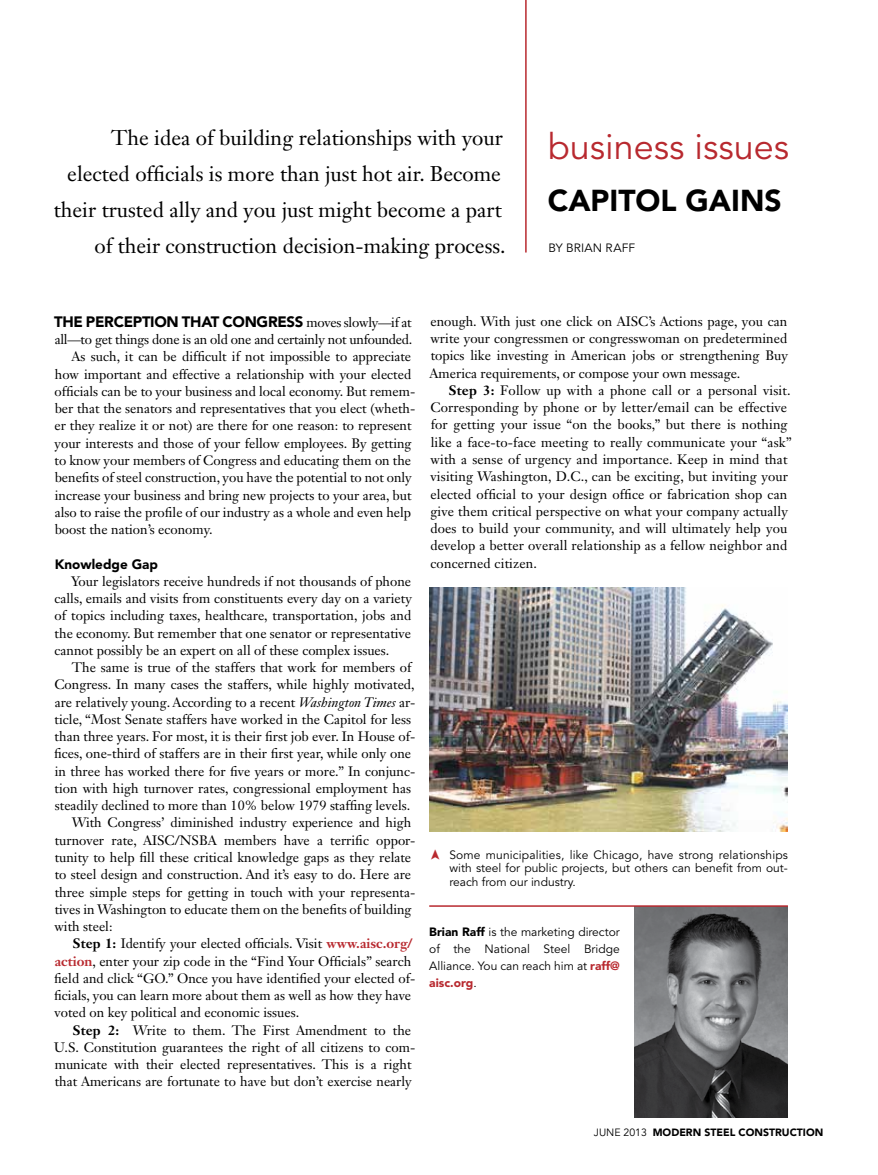
<style>
.page{position:relative;width:878px;height:1175px;background:#fff}
.page>*{position:absolute;margin:0;border:0;box-sizing:border-box;transform-origin:0 0}
.t1{font:36px "Avenir LT Std";color:#b8292f}
.t2{font:900 30px "Avenir LT Std";color:#000}
.t3{font:21px/36px "Janson Text LT Std";color:#000;text-align:right}
.t4{font:900 15px "Avenir LT Std";letter-spacing:-.02em;color:#000}
.t5{font:13.5px/17.2px "Janson Text LT Std";color:#000;text-align:justify}
.t6{font:13.5px "Janson Text LT Std";letter-spacing:-.02em;color:#000}
.t7{font:900 13.5px "Avenir LT Std";color:#000}
.t8{font:12px/17.2px "Avenir LT Std";color:#000;text-align:justify}
.t9{font:900 10.5px "Avenir LT Std";color:#000}
.s1{font-family:"Janson Text LT Std";font-weight:400;font-size:13.5px}
.s2{font-style:italic}
.s3{font-weight:700}
.s4{font-weight:700;color:#b8292f}
.s5{font-weight:900}
.s6{font-weight:900;color:#b8292f}
.s7{font-weight:400}
</style>
<div class="page">
<hr style="left:525px;top:0;width:1px;height:252px;background:#b8292f">
<img style="left:634px;top:906px;width:154px;height:212px">
<hr style="left:429px;top:905px;width:359px;height:1px;background:#b8292f">
<img style="left:429px;top:587px;width:359px;height:244px">
<h3 class="t3" style="left:54px;top:119px;width:453px">The idea of building relationships with your elected officials is more than just hot air. Become their trusted ally and you just might become a part of their construction decision-making process.</h3>
<h1 class="t1" style="left:548px;top:126px;width:243px">business issues</h1>
<h2 class="t2" style="left:548px;top:182px;width:235px">CAPITOL GAINS</h2>
<p class="t8" style="left:548px;top:240px;width:88px">By brian raff</p>
<p class="t4" style="left:54px;top:312px;width:359px">THE PERCEPTION THAT CONGRESS <span class="s1">moves slowly—if at</span></p>
<p class="t6" style="left:55px;top:331px;width:359px">all—to get things done is an old one and certainly not unfounded.</p>
<p class="t5" style="left:72px;top:348px;width:341px">As such, it can be difficult if not impossible to appreciate</p>
<p class="t5" style="left:55px;top:365px;width:358px">how important and effective a relationship with your elected</p>
<p class="t5" style="left:54px;top:382px;width:362px">officials can be to your business and local economy. But remem-</p>
<p class="t5" style="left:55px;top:400px;width:362px">ber that the senators and representatives that you elect (wheth-</p>
<p class="t5" style="left:54px;top:417px;width:359px">er they realize it or not) are there for one reason: to represent</p>
<p class="t5" style="left:55px;top:434px;width:358px">your interests and those of your fellow employees. By getting</p>
<p class="t5" style="left:55px;top:451px;width:358px">to know your members of Congress and educating them on the</p>
<p class="t5" style="left:55px;top:469px;width:358px">benefits of steel construction, you have the potential to not only</p>
<p class="t5" style="left:55px;top:486px;width:358px">increase your business and bring new projects to your area, but</p>
<p class="t5" style="left:55px;top:503px;width:358px">also to raise the profile of our industry as a whole and even help</p>
<p class="t5" style="left:55px;top:520px;width:159px">boost the nation’s economy.</p>
<p class="t7" style="left:55px;top:555px;width:105px">KNOWLEDGE GAP</p>
<p class="t5" style="left:54px;top:572px;width:359px;text-indent:17px">Your legislators receive hundreds if not thousands of phone calls, emails and visits from constituents every day on a variety of topics including taxes, healthcare, transportation, jobs and the economy. But remember that one senator or representative cannot possibly be an expert on all of these complex issues.</p>
<p class="t5" style="left:72px;top:658px;width:341px">The same is true of the staffers that work for members of</p>
<p class="t5" style="left:54px;top:676px;width:362px">Congress. In many cases the staffers, while highly motivated,</p>
<p class="t5" style="left:55px;top:693px;width:362px">are relatively young. According to a recent <span class="s2">Washington Times</span> ar-</p>
<p class="t5" style="left:55px;top:710px;width:358px">ticle, “Most Senate staffers have worked in the Capitol for less</p>
<p class="t5" style="left:55px;top:727px;width:362px">than three years. For most, it is their first job ever. In House of-</p>
<p class="t5" style="left:54px;top:745px;width:358px">fices, one-third of staffers are in their first year, while only one</p>
<p class="t5" style="left:55px;top:762px;width:362px">in three has worked there for five years or more.” In conjunc-</p>
<p class="t5" style="left:55px;top:779px;width:358px">tion with high turnover rates, congressional employment has</p>
<p class="t5" style="left:55px;top:796px;width:357px">steadily declined to more than 10% below 1979 staffing levels.</p>
<p class="t5" style="left:72px;top:814px;width:341px">With Congress’ diminished industry experience and high</p>
<p class="t5" style="left:55px;top:831px;width:362px">turnover rate, AISC/NSBA members have a terrific oppor-</p>
<p class="t5" style="left:55px;top:848px;width:358px">tunity to help fill these critical knowledge gaps as they relate</p>
<p class="t5" style="left:55px;top:865px;width:358px">to steel design and construction. And it’s easy to do. Here are</p>
<p class="t5" style="left:55px;top:883px;width:362px">three simple steps for getting in touch with your representa-</p>
<p class="t5" style="left:55px;top:900px;width:358px">tives in Washington to educate them on the benefits of building</p>
<p class="t5" style="left:54px;top:917px;width:59px">with steel:</p>
<p class="t5" style="left:73px;top:934px;width:341px"><span class="s3">Step 1:</span> Identify your elected officials. Visit <span class="s4">www.aisc.org/</span></p>
<p class="t5" style="left:55px;top:952px;width:358px"><span class="s4">action</span>, enter your zip code in the “Find Your Officials” search</p>
<p class="t5" style="left:54px;top:969px;width:362px">field and click “GO.” Once you have identified your elected of-</p>
<p class="t5" style="left:54px;top:986px;width:358px">ficials, you can learn more about them as well as how they have</p>
<p class="t5" style="left:55px;top:1003px;width:246px">voted on key political and economic issues.</p>
<p class="t5" style="left:73px;top:1021px;width:340px"><span class="s3">Step 2:</span> Write to them. The First Amendment to the</p>
<p class="t5" style="left:54px;top:1038px;width:363px">U.S. Constitution guarantees the right of all citizens to com-</p>
<p class="t5" style="left:55px;top:1055px;width:358px">municate with their elected representatives. This is a right</p>
<p class="t5" style="left:55px;top:1073px;width:358px">that Americans are fortunate to have but don’t exercise nearly</p>
<p class="t5" style="left:429px;top:312px;width:360px">enough. With just one click on AISC’s Actions page, you can write your congressmen or congresswoman on predetermined topics like investing in American jobs or strengthening Buy America requirements, or compose your own message.</p>
<p class="t5" style="left:430px;top:381px;width:363px;text-align:left;text-indent:19px"><span class="s3">Step 3:</span> Follow up with a phone call or a personal visit.<br>Corresponding by phone or by letter/email can be effective for getting your issue “on the books,” but there is nothing like a face-to-face meeting to really communicate your “ask” with a sense of urgency and importance. Keep in mind that visiting Washington, D.C., can be exciting, but inviting your elected official to your design office or fabrication shop can give them critical perspective on what your company actually does to build your community, and will ultimately help you develop a better overall relationship as a fellow neighbor and concerned citizen.</p>
<p class="t8" style="left:449px;top:848px;width:340px;line-height:13.5px">Some municipalities, like Chicago, have strong relationships with steel for public projects, but others can benefit from out&shy;reach from our industry.</p>
<p class="t8" style="left:429px;top:923px;width:192px"><span class="s5">BRIAN RAFF</span> is the marketing director of the National Steel Bridge Alliance. You can reach him at <span class="s6">RAFF@ AISC.ORG</span>.</p>
<p class="t9" style="left:594px;top:1125px;width:231px"><span class="s7">june 2013</span> MODERN STEEL CONSTRUCTION</p>
</div>
